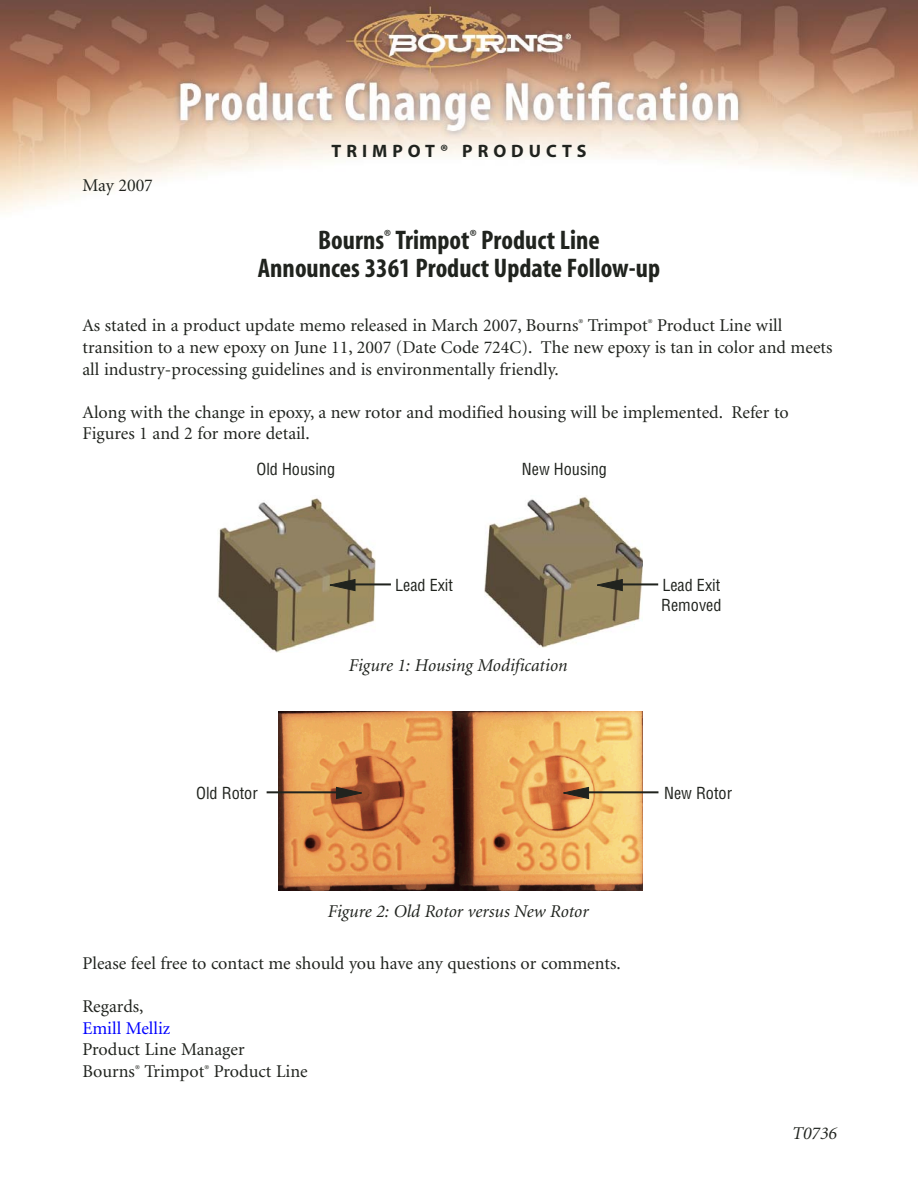
<style>
.page{position:relative;width:918px;height:1188px;background:#fff}
.page>*{position:absolute;margin:0;border:0;box-sizing:border-box;transform-origin:0 0}
.t1{font:700 condensed 27px/28.5px "Myriad";color:#20231e;text-align:center}
.t2{font:18px/21.6px "Minion";color:#20231e}
.t3{font:italic 18px "Minion";color:#20231e}
.t4{font:700 18px "Myriad Pro";letter-spacing:.275em;color:#20231e}
.t5{font:18px "Minion";color:#00f}
.t6{font:condensed 16.2px/20.2px "Helvetica";color:#20231e}
</style>
<div class="page">
<img style="left:1px;top:0;width:917px;height:212px">
<img style="left:218px;top:498px;width:157px;height:154px">
<img style="left:485px;top:496px;width:158px;height:151px">
<img style="left:278px;top:711px;width:365px;height:179px">
<svg style="left:328px;top:579px;width:27px;height:12px"></svg>
<hr style="left:351px;top:583px;width:40px;height:2px;background:#20231e">
<svg style="left:596px;top:579px;width:27px;height:12px"></svg>
<hr style="left:618px;top:583px;width:40px;height:2px;background:#20231e">
<svg style="left:562px;top:787px;width:27px;height:12px"></svg>
<hr style="left:585px;top:791px;width:73px;height:2px;background:#20231e">
<svg style="left:336px;top:787px;width:29px;height:12px"></svg>
<hr style="left:267px;top:791px;width:73px;height:2px;background:#20231e">
<p class="t2" style="left:82px;top:176px;width:72px">May 2007</p>
<p class="t4" style="left:332px;top:144px;width:256px">TRIMPOT® PRODUCTS</p>
<h1 class="t1" style="left:258px;top:228px;width:404px">Bourns<sup>®</sup> Trimpot<sup>®</sup> Product Line<br>Announces 3361 Product Update Follow-up</h1>
<p class="t2" style="left:82px;top:316px;width:752px">As stated in a product update memo released in March 2007, Bourns<sup>®</sup> Trimpot<sup>®</sup> Product Line will transition to a new epoxy on June 11, 2007 (Date Code 724C). The new epoxy is tan in color and meets all industry-processing guidelines and is environmentally friendly.</p>
<p class="t2" style="left:82px;top:403px;width:708px">Along with the change in epoxy, a new rotor and modified housing will be implemented. Refer to<br>Figures 1 and 2 for more detail.</p>
<p class="t6" style="left:256px;top:460px;width:80px">Old Housing</p>
<p class="t6" style="left:522px;top:460px;width:87px">New Housing</p>
<p class="t6" style="left:395px;top:576px;width:60px">Lead Exit</p>
<p class="t3" style="left:349px;top:658px;width:220px">Figure 1: Housing Modification</p>
<p class="t6" style="left:661px;top:576px;width:62px">Lead Exit<br>Removed</p>
<p class="t6" style="left:196px;top:784px;width:63px">Old Rotor</p>
<p class="t6" style="left:664px;top:784px;width:69px">New Rotor</p>
<p class="t3" style="left:328px;top:904px;width:262px">Figure 2: Old Rotor versus New Rotor</p>
<p class="t2" style="left:82px;top:954px;width:540px">Please feel free to contact me should you have any questions or comments.</p>
<p class="t2" style="left:82px;top:997px;width:63px">Regards,</p>
<p class="t5" style="left:82px;top:1021px;width:89px">Emill Melliz</p>
<p class="t2" style="left:82px;top:1040px;width:227px">Product Line Manager<br>Bourns<sup>®</sup> Trimpot<sup>®</sup> Product Line</p>
<p class="t3" style="left:792px;top:1127px;width:46px">T0736</p>
</div>
